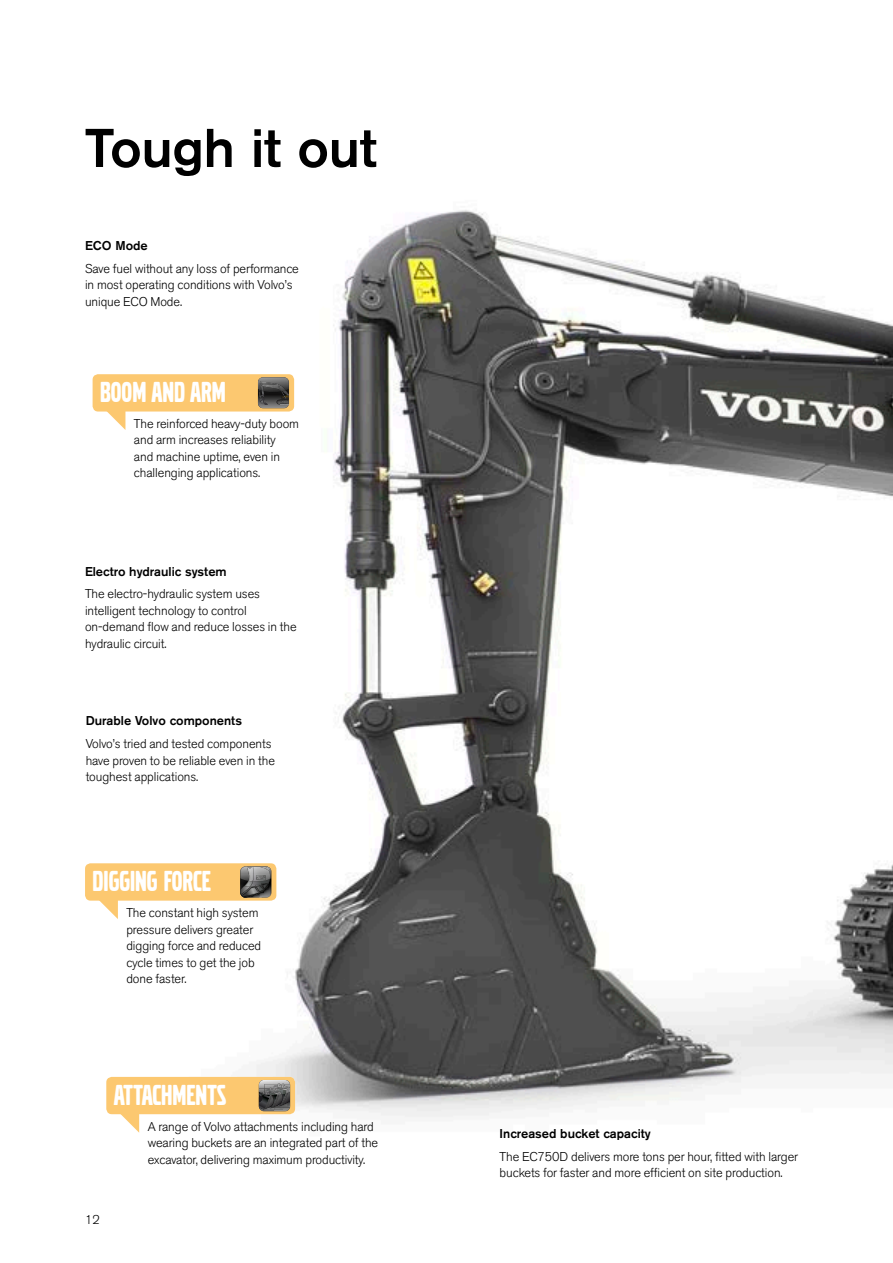
<style>
.page{position:relative;width:893px;height:1263px;background:#fff}
.page>*{position:absolute;margin:0;border:0;box-sizing:border-box;transform-origin:0 0}
.t1{font:500 54px "Volvo Sans Pro";letter-spacing:-.005em;color:#000}
.t2{font:30px "Volvo Broad Pro";color:#fff}
.t3{font:300 12.75px/16.5px "Volvo Sans Pro";letter-spacing:-.005em;color:#000}
.t4{font:500 12.75px "Volvo Sans Pro";color:#000}
</style>
<div class="page">
<img style="left:86px;top:210px;width:807px;height:923px">
<div style="left:85px;top:863px;width:191px;height:38px;background:#fcc870;border-radius:6px"></div>
<svg style="left:98px;top:900px;width:20px;height:19px"></svg>
<svg style="left:240px;top:866px;width:32px;height:32px"></svg>
<div style="left:93px;top:374px;width:201px;height:37px;background:#fcc870;border-radius:6px"></div>
<svg style="left:106px;top:411px;width:19px;height:19px"></svg>
<svg style="left:258px;top:377px;width:31px;height:31px"></svg>
<div style="left:106px;top:1077px;width:189px;height:37px;background:#fcc870;border-radius:6px"></div>
<svg style="left:119px;top:1114px;width:20px;height:19px"></svg>
<svg style="left:259px;top:1080px;width:32px;height:31px"></svg>
<h1 class="t1" style="left:85px;top:115px;width:293px">Tough it out</h1>
<p class="t4" style="left:85px;top:238px;width:64px">ECO Mode</p>
<p class="t3" style="left:85px;top:260px;width:215px">Save fuel without any loss of performance in most operating conditions with Volvo’s unique ECO Mode.</p>
<h2 class="t2" style="left:100px;top:378px;width:127px">BOOM AND ARM</h2>
<p class="t3" style="left:134px;top:415px;width:167px">The reinforced heavy-duty boom and arm increases reliability<br>and machine uptime, even in challenging applications.</p>
<p class="t4" style="left:85px;top:563px;width:143px">Electro hydraulic system</p>
<p class="t3" style="left:85px;top:586px;width:213px">The electro-hydraulic system uses intelligent technology to control on-demand flow and reduce losses in the hydraulic circuit.</p>
<p class="t4" style="left:86px;top:713px;width:158px">Durable Volvo components</p>
<p class="t3" style="left:86px;top:736px;width:191px">Volvo’s tried and tested components have proven to be reliable even in the toughest applications.</p>
<h2 class="t2" style="left:93px;top:867px;width:120px">DIGGING FORCE</h2>
<p class="t3" style="left:126px;top:904px;width:136px">The constant high system pressure delivers greater digging force and reduced cycle times to get the job done faster.</p>
<h2 class="t2" style="left:114px;top:1081px;width:114px">ATTACHMENTS</h2>
<p class="t3" style="left:85px;top:1211px;width:16px">12</p>
<p class="t3" style="left:148px;top:1118px;width:232px">A range of Volvo attachments including hard wearing buckets are an integrated part of the excavator, delivering maximum productivity.</p>
<p class="t4" style="left:500px;top:1125px;width:153px">Increased bucket capacity</p>
<p class="t3" style="left:500px;top:1148px;width:300px">The EC750D delivers more tons per hour, fitted with larger buckets for faster and more efficient on site production.</p>
</div>
